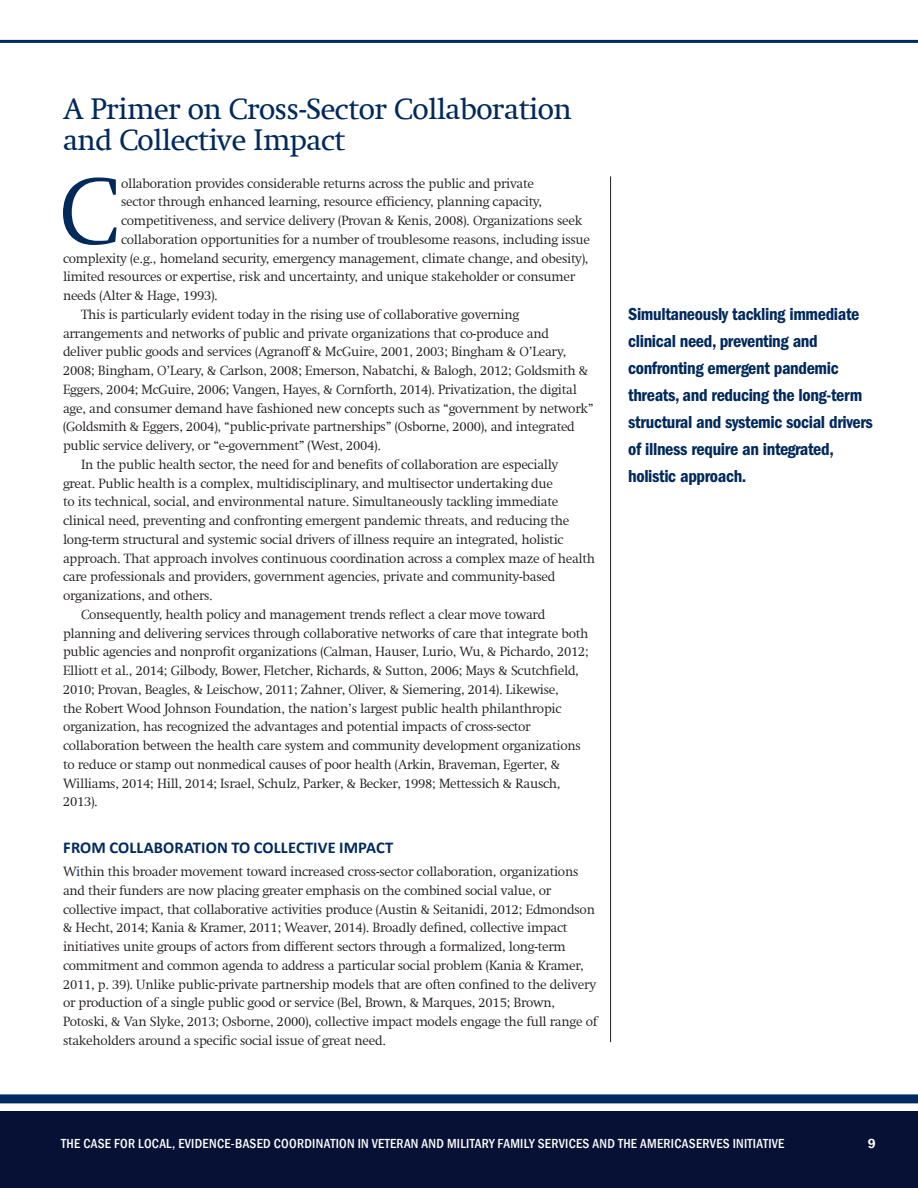
<style>
.page{position:relative;width:918px;height:1188px;background:#fff}
.page>*{position:absolute;margin:0;border:0;box-sizing:border-box;transform-origin:0 0}
.Main_body_text{font:300 96.15px "Swift Com";color:#00295c}
.Large_serif_head{font:30px/31.5px "Swift Com";letter-spacing:-.02em;color:#00295c}
.Quote_2{font:18px/27px "ITC Franklin Gothic Std Dm Cd";letter-spacing:-.02em;color:#00295c}
.t1{font:700 16.5px "Calibri";letter-spacing:.01em;color:#00295c}
.Main_body_text-2{font:300 13.5px/18.8px "Swift Com";letter-spacing:-.02em;color:#231f20}
.t2{font:500 condensed 13.5px "Franklin Gothic";letter-spacing:.02em;color:#fff}
.t3{font:600 13.5px "Franklin Gothic";letter-spacing:-.02em;color:#fff}
.s1{color:#00295c}
.s2{font-weight:400}
</style>
<div class="page">
<div style="left:0;top:1112px;width:918px;height:76px;background:#061135"></div>
<div style="left:0;top:1094px;width:918px;height:9px;background:#00295c"></div>
<hr style="left:0;top:40px;width:918px;height:3px;background:#00295c">
<hr style="left:610px;top:176px;width:1px;height:866px;background:#231f20">
<p class="Large_serif_head" style="left:63px;top:93px;width:510px">A Primer on Cross-Sector Collaboration and Collective Impact</p>
<p class="Main_body_text" style="left:59px;top:156px;width:61px">C</p>
<p class="Main_body_text-2" style="left:121px;top:174px;width:415px">ollaboration provides considerable returns across the public and private</p>
<p class="Main_body_text-2" style="left:121px;top:193px;width:422px">sector through enhanced learning, resource efficiency, planning capacity,</p>
<p class="Main_body_text-2" style="left:121px;top:211px;width:463px">competitiveness, and service delivery (Provan &amp; Kenis, 2008). Organizations seek</p>
<p class="Main_body_text-2" style="left:121px;top:230px;width:470px">collaboration opportunities for a number of troublesome reasons, including issue</p>
<p class="Main_body_text-2" style="left:63px;top:249px;width:527px">complexity (e.g., homeland security, emergency management, climate change, and obesity),</p>
<p class="Main_body_text-2" style="left:63px;top:268px;width:514px">limited resources or expertise, risk and uncertainty, and unique stakeholder or consumer</p>
<p class="Main_body_text-2" style="left:63px;top:286px;width:156px">needs (Alter &amp; Hage, 1993).</p>
<p class="Main_body_text-2" style="left:63px;top:305px;width:532px;text-indent:18px">This is particularly evident today in the rising use of collaborative governing arrangements and networks of public and private organizations that co-produce and<br>deliver public goods and services (Agranoff &amp; McGuire, 2001, 2003; Bingham &amp; O’Leary, 2008; Bingham, O’Leary, &amp; Carlson, 2008; Emerson, Nabatchi, &amp; Balogh, 2012; Goldsmith &amp; Eggers, 2004; McGuire, 2006; Vangen, Hayes, &amp; Cornforth, 2014). Privatization, the digital age, and consumer demand have fashioned new concepts such as “government by network” (Goldsmith &amp; Eggers, 2004), “public-private partnerships” (Osborne, 2000), and integrated public service delivery, or “e-government” (West, 2004).</p>
<p class="Main_body_text-2" style="left:63px;top:455px;width:534px;text-indent:18px">In the public health sector, the need for and benefits of collaboration are especially<br>great. Public health is a complex, multidisciplinary, and multisector undertaking due<br>to its technical, social, and environmental nature. Simultaneously tackling immediate clinical need, preventing and confronting emergent pandemic threats, and reducing the long-term structural and systemic social drivers of illness require an integrated, holistic approach. That approach involves continuous coordination across a complex maze of health care professionals and providers, government agencies, private and community-based organizations, and others.</p>
<p class="Main_body_text-2" style="left:63px;top:605px;width:527px;text-indent:18px">Consequently, health policy and management trends reflect a clear move toward planning and delivering services through collaborative networks of care that integrate both public agencies and nonprofit organizations (Calman, Hauser, Lurio, Wu, &amp; Pichardo, 2012; Elliott et al., 2014; Gilbody, Bower, Fletcher, Richards, &amp; Sutton, 2006; Mays &amp; Scutchfield, 2010; Provan, Beagles, &amp; Leischow, 2011; Zahner, Oliver, &amp; Siemering, 2014). Likewise,<br>the Robert Wood Johnson Foundation, the nation’s largest public health philanthropic organization, has recognized the advantages and potential impacts of cross-sector collaboration between the health care system and community development organizations to reduce or stamp out nonmedical causes of poor health (Arkin, Braveman, Egerter, &amp; Williams, 2014; Hill, 2014; Israel, Schulz, Parker, &amp; Becker, 1998; Mettessich &amp; Rausch, 2013).</p>
<p class="t1" style="left:63px;top:837px;width:331px">FROM COLLABORATION TO COLLECTIVE IMPACT</p>
<p class="Main_body_text-2" style="left:63px;top:862px;width:536px">W<span class="s1">i</span>thin this broader movement toward increased cross-sector collaboration, organizations and their funders are now placing greater emphasis on the combined social value, or collective impact, that collaborative activities produce (Austin &amp; Seitanidi, 2012; Edmondson &amp; Hecht, 2014; Kania &amp; Kramer, 2011; Weaver, 2014). Broadly defined, collective impact initiatives unite groups of actors from different sectors through a formalized, long-term commitment and common agenda to address a particular social problem (Kania &amp; Kramer, 2011, p. 39). Unlike public-private partnership models that are often confined to the delivery or production of a single public good or service (Bel, Brown, &amp; Marques, 2015; Brown, Potoski, &amp; Van Slyke, 2013; Osborne, 2000), collective impact models engage the full range of stakeholders around a specific social issue of great need.</p>
<p class="Quote_2" style="left:628px;top:301px;width:246px">Simultaneously tackling immediate clinical need, preventing and confronting emergent pandemic threats, and reducing the long-term structural and systemic social drivers of illness require an integrated, holistic approach.</p>
<p class="t3" style="left:62px;top:1135px;width:9px">8</p>
<p class="t3" style="left:556px;top:1135px;width:323px">2014 Military Family Lifestyle Survey: <span class="s2">Executive Summary</span></p>
<p class="t2" style="left:61px;top:1135px;width:725px">THE CASE FOR LOCAL, EVIDENCE-BASED COORDINATION IN VETERAN AND MILITARY FAMILY SERVICES AND THE AMERICASERVES INITIATIVE</p>
<p class="t3" style="left:868px;top:1135px;width:9px">9</p>
</div>
